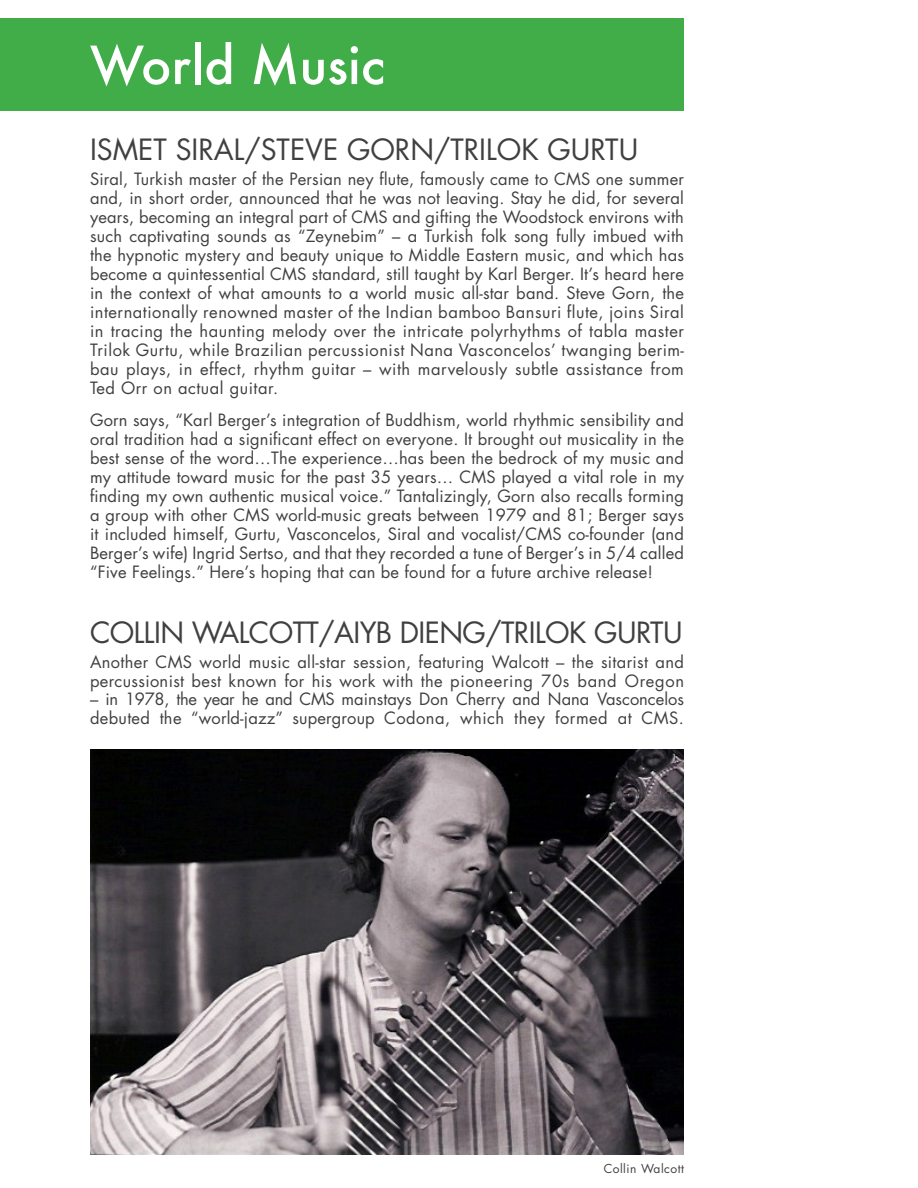
<style>
.page{position:relative;width:918px;height:1188px;background:#fff}
.page>*{position:absolute;margin:0;border:0;box-sizing:border-box;transform-origin:0 0}
.t1{font:500 51px "Futura";color:#fff}
.t2{font:28.5px "Futura";letter-spacing:-.02em;color:#404040}
.t3{font:28.5px "Futura";color:#404040}
.t4{font:16.5px/18.9px "Futura";letter-spacing:.02em;color:#404040;text-align:justify}
.t5{font:12px "Futura";letter-spacing:.04em;color:#404040}
</style>
<div class="page">
<img style="left:90px;top:750px;width:594px;height:405px">
<div style="left:0;top:18px;width:684px;height:93px;background:#41ad49"></div>
<h1 class="t1" style="left:90px;top:31px;width:297px">World Music</h1>
<h2 class="t3" style="left:90px;top:130px;width:550px">ISMET SIRAL/STEVE GORN/TRILOK GURTU</h2>
<p class="t4" style="left:90px;top:170px;width:596px">Siral, Turkish master of the Persian ney flute, famously came to CMS one summer and, in short order, announced that he was not leaving. Stay he did, for several years, becoming an integral part of CMS and gifting the Woodstock environs with such captivating sounds as “Zeynebim” – a Turkish folk song fully imbued with the hypnotic mystery and beauty unique to Middle Eastern music, and which has become a quintessential CMS standard, still taught by Karl Berger. It’s heard here in the context of what amounts to a world music all-star band. Steve Gorn, the internationally renowned master of the Indian bamboo Bansuri flute, joins Siral in tracing the haunting melody over the intricate polyrhythms of tabla master Trilok Gurtu, while Brazilian percussionist Nana Vasconcelos’ twanging berim&shy;bau plays, in effect, rhythm guitar – with marvelously subtle assistance from Ted Orr on actual guitar.</p>
<p class="t4" style="left:90px;top:411px;width:596px">Gorn says, “Karl Berger’s integration of Buddhism, world rhythmic sensibility and oral tradition had a significant effect on everyone. It brought out musicality in the best sense of the word…The experience…has been the bedrock of my music and my attitude toward music for the past 35 years… CMS played a vital role in my finding my own authentic musical voice.” Tantalizingly, Gorn also recalls forming a group with other CMS world-music greats between 1979 and 81; Berger says it included himself, Gurtu, Vasconcelos, Siral and vocalist/CMS co-founder (and Berger’s wife) Ingrid Sertso, and that they recorded a tune of Berger’s in 5/4 called “Five Feelings.” Here’s hoping that can be found for a future archive release!</p>
<h2 class="t2" style="left:90px;top:612px;width:594px">COLLIN WALCOTT/AIYB DIENG/TRILOK GURTU</h2>
<p class="t4" style="left:90px;top:652px;width:596px">Another CMS world music all-star session, featuring Walcott – the sitarist and percussionist best known for his work with the pioneering 70s band Oregon</p>
<p class="t4" style="left:90px;top:690px;width:596px">– in 1978, the year he and CMS mainstays Don Cherry and Nana Vasconcelos debuted the “world-jazz” supergroup Codona, which they formed at CMS.</p>
<p class="t5" style="left:604px;top:1161px;width:82px">Collin Walcott</p>
</div>
